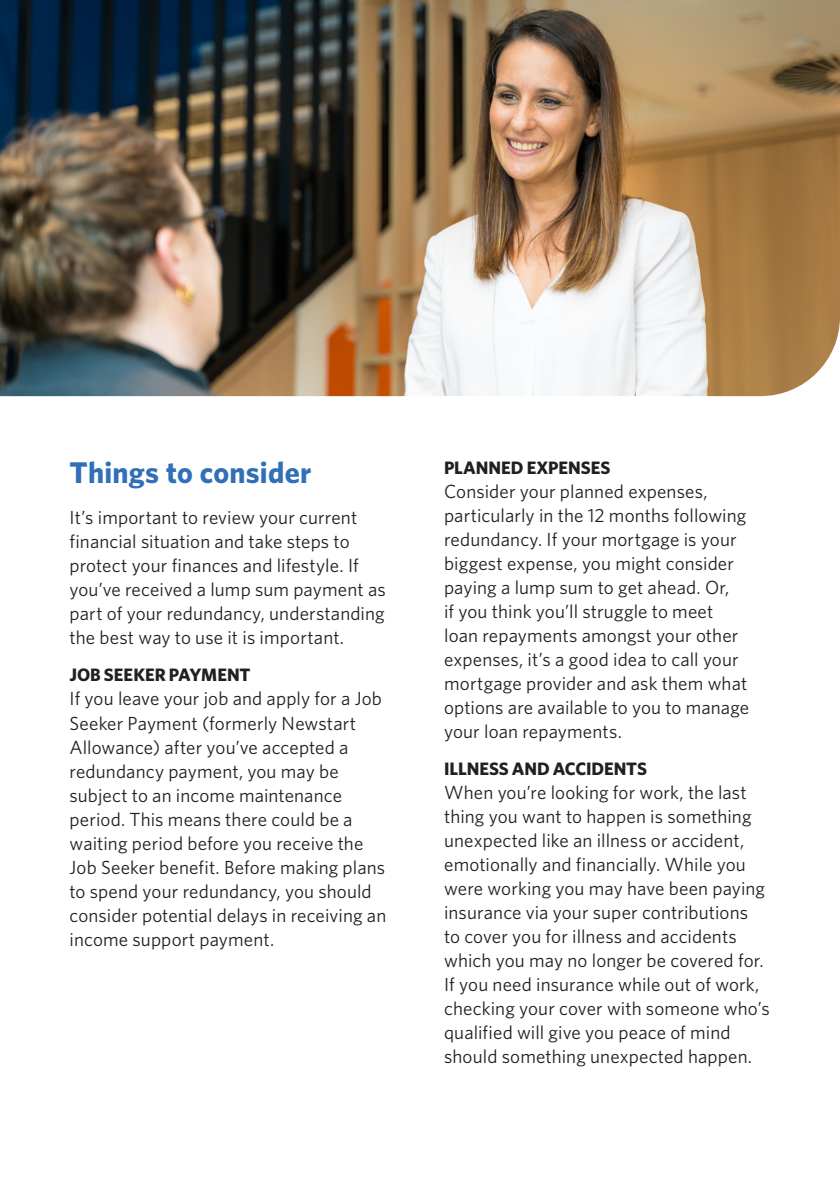
<style>
.page{position:relative;width:840px;height:1191px;background:#fff}
.page>*{position:absolute;margin:0;border:0;box-sizing:border-box;transform-origin:0 0}
.t1{font:700 30px "Whitney";letter-spacing:.01em;color:#3170b8}
.t2{font:19px/24px "Whitney";letter-spacing:.005em;color:#231f20}
.t3{font:700 18px "Whitney";letter-spacing:-.005em;color:#231f20}
</style>
<div class="page">
<img style="left:0;top:0;width:839px;height:396px">
<h1 class="t1" style="left:69px;top:453px;width:243px">Things to consider</h1>
<p class="t2" style="left:69px;top:505px;width:317px">It’s important to review your current financial situation and take steps to protect your finances and lifestyle. If you’ve received a lump sum payment as part of your redundancy, understanding the best way to use it is important.</p>
<p class="t3" style="left:69px;top:663px;width:182px">JOB SEEKER PAYMENT</p>
<p class="t2" style="left:69px;top:686px;width:318px">If you leave your job and apply for a Job Seeker Payment (formerly Newstart Allowance) after you’ve accepted a redundancy payment, you may be subject to an income maintenance period. This means there could be a waiting period before you receive the Job Seeker benefit. Before making plans to spend your redundancy, you should consider potential delays in receiving an income support payment.</p>
<p class="t3" style="left:444px;top:455px;width:168px">PLANNED EXPENSES</p>
<p class="t2" style="left:444px;top:479px;width:306px">Consider your planned expenses, particularly in the 12 months following redundancy. If your mortgage is your biggest expense, you might consider paying a lump sum to get ahead. Or,<br>if you think you’ll struggle to meet loan repayments amongst your other expenses, it’s a good idea to call your mortgage provider and ask them what options are available to you to manage your loan repayments.</p>
<p class="t3" style="left:444px;top:756px;width:204px">ILLNESS AND ACCIDENTS</p>
<p class="t2" style="left:444px;top:780px;width:327px">When you’re looking for work, the last thing you want to happen is something unexpected like an illness or accident, emotionally and financially. While you were working you may have been paying insurance via your super contributions<br>to cover you for illness and accidents which you may no longer be covered for.<br>If you need insurance while out of work, checking your cover with someone who’s qualified will give you peace of mind should something unexpected happen.</p>
</div>
